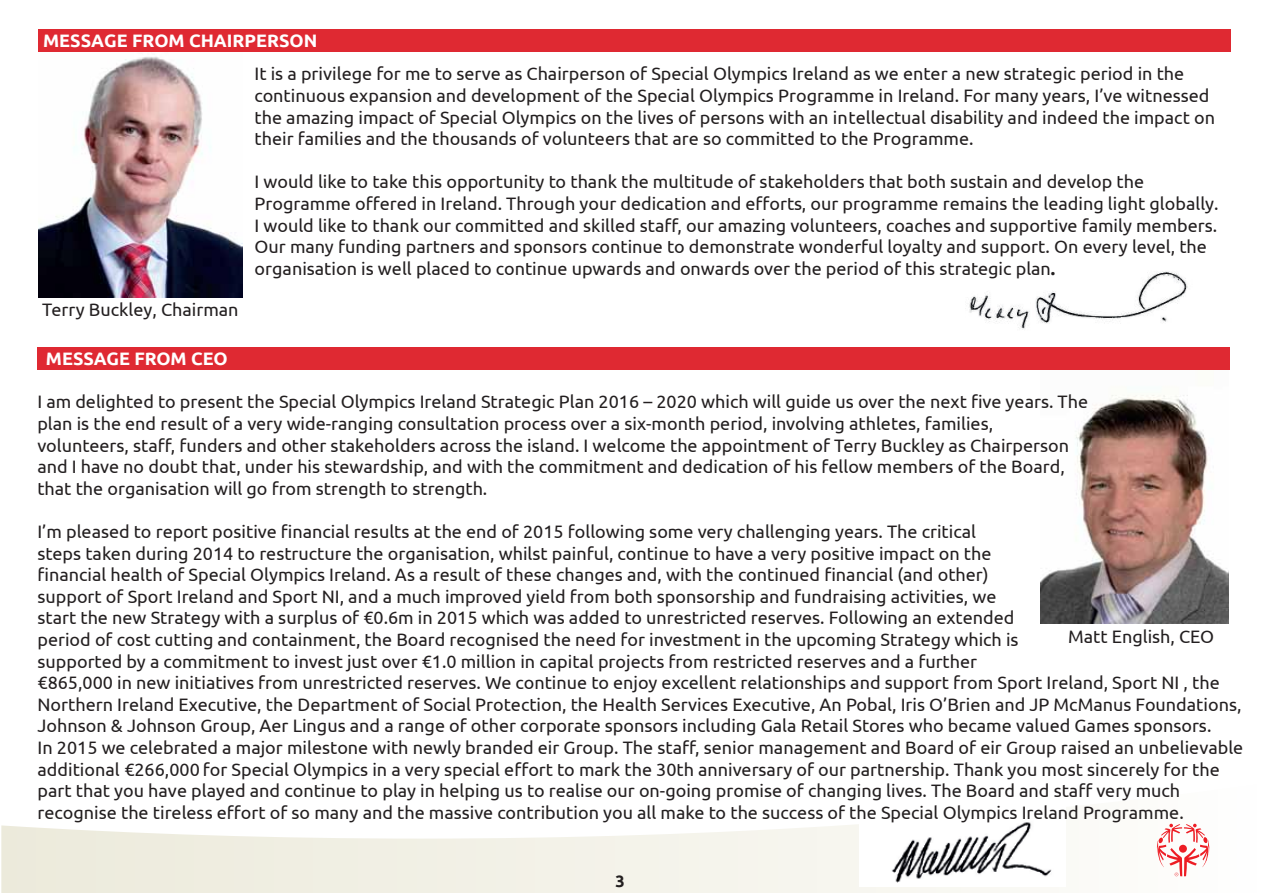
<style>
.page{position:relative;width:1263px;height:893px;background:#fff}
.page>*{position:absolute;margin:0;border:0;box-sizing:border-box;transform-origin:0 0}
.t1{font:18px/21.6px "Ubuntu";color:#231f20}
.t2{font:700 18px "Ubuntu";color:#fff}
.t3{font:700 16.5px "Ubuntu";color:#231f20}
.s1{font-weight:700}
</style>
<div class="page">
<svg style="left:1px;top:824px;width:1185px;height:69px"></svg>
<svg style="left:1156px;top:823px;width:54px;height:53px"></svg>
<img style="left:860px;top:822px;width:205px;height:64px">
<img style="left:1041px;top:395px;width:187px;height:229px">
<img style="left:969px;top:271px;width:219px;height:59px">
<img style="left:39px;top:57px;width:204px;height:241px">
<div style="left:38px;top:29px;width:1192px;height:23px;background:#df2932"></div>
<div style="left:37px;top:347px;width:1193px;height:23px;background:#df2932"></div>
<p class="t2" style="left:43px;top:30px;width:276px">MESSAGE FROM CHAIRPERSON</p>
<p class="t1" style="left:42px;top:298px;width:198px">Terry Buckley, Chairman</p>
<p class="t1" style="left:254px;top:63px;width:962px">It is a privilege for me to serve as Chairperson of Special Olympics Ireland as we enter a new strategic period in the continuous expansion and development of the Special Olympics Programme in Ireland. For many years, I’ve witnessed the amazing impact of Special Olympics on the lives of persons with an intellectual disability and indeed the impact on their families and the thousands of volunteers that are so committed to the Programme.</p>
<p class="t1" style="left:255px;top:171px;width:965px">I would like to take this opportunity to thank the multitude of stakeholders that both sustain and develop the Programme offered in Ireland. Through your dedication and efforts, our programme remains the leading light globally.<br>I would like to thank our committed and skilled staff, our amazing volunteers, coaches and supportive family members.<br>Our many funding partners and sponsors continue to demonstrate wonderful loyalty and support. On every level, the organisation is well placed to continue upwards and onwards over the period of this strategic plan<span class="s1">.</span></p>
<p class="t2" style="left:46px;top:348px;width:183px">MESSAGE FROM CEO</p>
<p class="t1" style="left:37px;top:391px;width:1052px">I am delighted to present the Special Olympics Ireland Strategic Plan 2016 – 2020 which will guide us over the next five years. The plan is the end result of a very wide-ranging consultation process over a six-month period, involving athletes, families, volunteers, staff, funders and other stakeholders across the island. I welcome the appointment of Terry Buckley as Chairperson and I have no doubt that, under his stewardship, and with the commitment and dedication of his fellow members of the Board, that the organisation will go from strength to strength.</p>
<p class="t1" style="left:37px;top:520px;width:1207px">I’m pleased to report positive financial results at the end of 2015 following some very challenging years. The critical<br>steps taken during 2014 to restructure the organisation, whilst painful, continue to have a very positive impact on the<br>financial health of Special Olympics Ireland. As a result of these changes and, with the continued financial (and other)<br>support of Sport Ireland and Sport NI, and a much improved yield from both sponsorship and fundraising activities, we<br>start the new Strategy with a surplus of €0.6m in 2015 which was added to unrestricted reserves. Following an extended<br>period of cost cutting and containment, the Board recognised the need for investment in the upcoming Strategy which is<br>supported by a commitment to invest just over €1.0 million in capital projects from restricted reserves and a further<br>€865,000 in new initiatives from unrestricted reserves. We continue to enjoy excellent relationships and support from Sport Ireland, Sport NI , the Northern Ireland Executive, the Department of Social Protection, the Health Services Executive, An Pobal, Iris O’Brien and JP McManus Foundations, Johnson &amp; Johnson Group, Aer Lingus and a range of other corporate sponsors including Gala Retail Stores who became valued Games sponsors.<br>In 2015 we celebrated a major milestone with newly branded eir Group. The staff, senior management and Board of eir Group raised an unbelievable additional €266,000 for Special Olympics in a very special effort to mark the 30th anniversary of our partnership. Thank you most sincerely for the part that you have played and continue to play in helping us to realise our on-going promise of changing lives. The Board and staff very much recognise the tireless effort of so many and the massive contribution you all make to the success of the Special Olympics Ireland Programme.</p>
<p class="t1" style="left:1068px;top:625px;width:148px">Matt English, CEO</p>
<p class="t3" style="left:615px;top:871px;width:11px">3</p>
</div>
